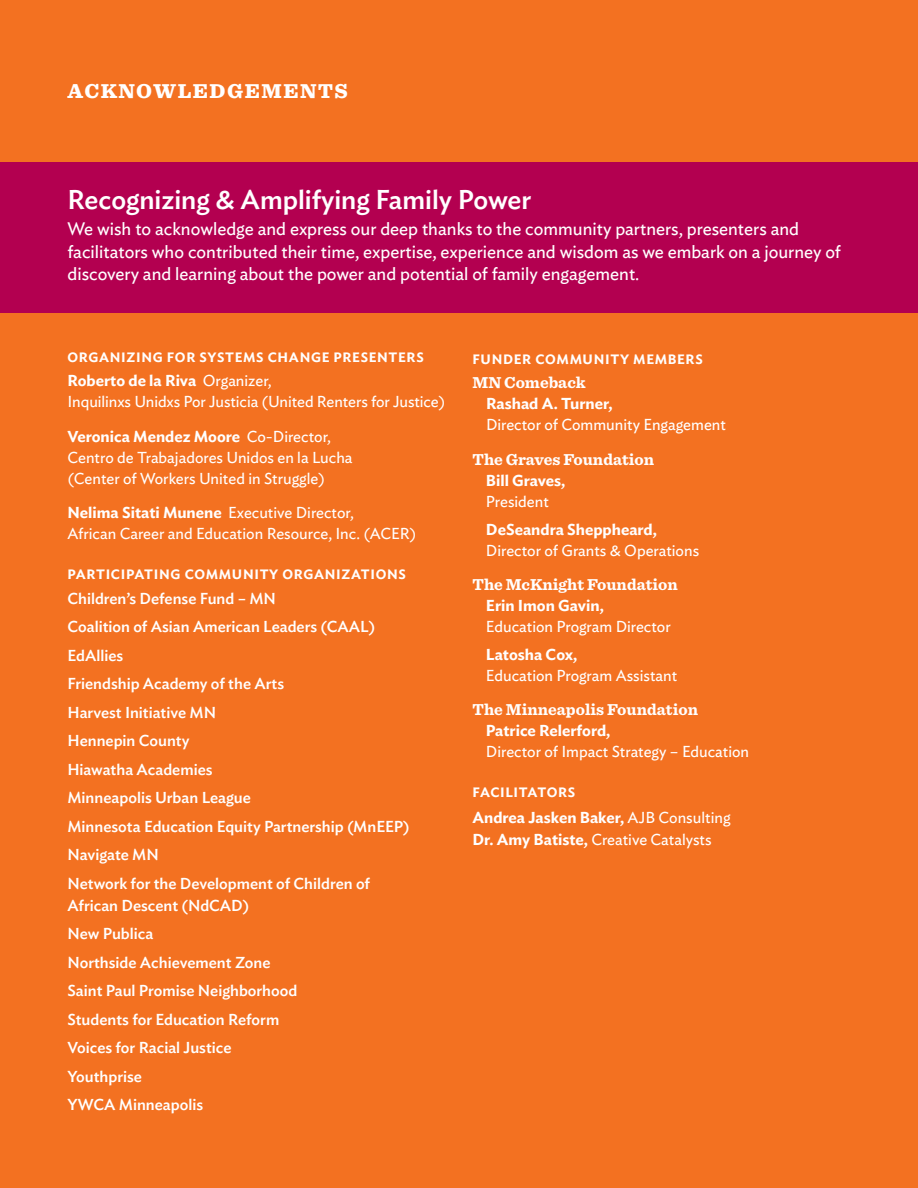
<style>
.page{position:relative;width:918px;height:1188px;background:#f37121}
.page>*{position:absolute;margin:0;border:0;box-sizing:border-box;transform-origin:0 0}
.t1{font:500 27px "Ideal Sans";color:#fff}
.t2{font:900 21px "Sentinel";letter-spacing:.075em;color:#fff}
.t3{font:18px/22.5px "Ideal Sans";color:#fff}
.t4{font:700 16.5px "Sentinel";color:#fff}
.t5{font:500 15.75px/28.5px "Ideal Sans";color:#fff}
.t6{font:15.75px/21px "Ideal Sans";color:#fff}
.t7{font:600 15.75px/22.5px "Ideal Sans";color:#fff}
.t8{font:600 13.5px "Ideal Sans";letter-spacing:.05em;color:#fff}
.s1{font-weight:600}
.s2{font-weight:400}
</style>
<div class="page">
<div style="left:0;top:162px;width:918px;height:150px;background:#b30050"></div>
<h2 class="t2" style="left:68px;top:74px;width:282px">ACKNOWLEDGEMENTS</h2>
<h1 class="t1" style="left:68px;top:179px;width:465px">Recognizing &amp; Amplifying Family Power</h1>
<p class="t3" style="left:68px;top:216px;width:775px">We wish to acknowledge and express our deep thanks to the community partners, presenters and facilitators who contributed their time, expertise, experience and wisdom as we embark on a journey of discovery and learning about the power and potential of family engagement.</p>
<p class="t8" style="left:68px;top:346px;width:358px">ORGANIZING FOR SYSTEMS CHANGE PRESENTERS</p>
<p class="t6" style="left:68px;top:369px;width:379px"><span class="s1">Roberto de la Riva</span> Organizer,<br>Inquilinxs Unidxs Por Justicia (United Renters for Justice)</p>
<p class="t6" style="left:68px;top:424px;width:287px"><span class="s1">Veronica Mendez Moore</span> Co-Director,<br>Centro de Trabajadores Unidos en la Lucha (Center of Workers United in Struggle)</p>
<p class="t6" style="left:68px;top:501px;width:350px"><span class="s1">Nelima Sitati Munene</span> Executive Director,<br>African Career and Education Resource, Inc. (ACER)</p>
<p class="t8" style="left:68px;top:563px;width:340px">PARTICIPATING COMMUNITY ORGANIZATIONS</p>
<p class="t5" style="left:68px;top:583px;width:344px">Children’s Defense Fund – MN<br>Coalition of Asian American Leaders (CAAL)<br>EdAllies<br>Friendship Academy of the Arts<br>Harvest Initiative MN<br>Hennepin County<br>Hiawatha Academies<br>Minneapolis Urban League<br>Minnesota Education Equity Partnership (MnEEP)<br>Navigate MN<br>Network for the Development of Children of</p>
<p class="t5" style="left:68px;top:890px;width:231px">African Descent (NdCAD)<br>New Publica<br>Northside Achievement Zone<br>Saint Paul Promise Neighborhood<br>Students for Education Reform<br>Voices for Racial Justice<br>Youthprise<br>YWCA Minneapolis</p>
<p class="t8" style="left:472px;top:349px;width:232px">FUNDER COMMUNITY MEMBERS</p>
<p class="t4" style="left:473px;top:370px;width:115px">MN Comeback</p>
<p class="t7" style="left:486px;top:391px;width:128px">Rashad A. Turner,</p>
<p class="t6" style="left:486px;top:413px;width:241px">Director of Community Engagement</p>
<p class="t4" style="left:473px;top:446px;width:183px">The Graves Foundation</p>
<p class="t7" style="left:486px;top:468px;width:81px">Bill Graves,</p>
<p class="t6" style="left:486px;top:490px;width:64px">President</p>
<p class="t7" style="left:486px;top:517px;width:172px">DeSeandra Sheppheard,</p>
<p class="t6" style="left:486px;top:539px;width:215px">Director of Grants &amp; Operations</p>
<p class="t4" style="left:473px;top:572px;width:207px">The McKnight Foundation</p>
<p class="t7" style="left:486px;top:593px;width:119px">Erin Imon Gavin,</p>
<p class="t6" style="left:486px;top:615px;width:186px">Education Program Director</p>
<p class="t7" style="left:486px;top:642px;width:93px">Latosha Cox,</p>
<p class="t6" style="left:486px;top:664px;width:193px">Education Program Assistant</p>
<p class="t4" style="left:473px;top:697px;width:227px">The Minneapolis Foundation</p>
<p class="t7" style="left:486px;top:718px;width:126px">Patrice Relerford,</p>
<p class="t6" style="left:486px;top:740px;width:265px">Director of Impact Strategy – Education</p>
<p class="t8" style="left:473px;top:782px;width:104px">FACILITATORS</p>
<p class="t7" style="left:473px;top:805px;width:260px">Andrea Jasken Baker, <span class="s2">AJB Consulting<br></span>Dr. Amy Batiste, <span class="s2">Creative Catalysts</span></p>
</div>
